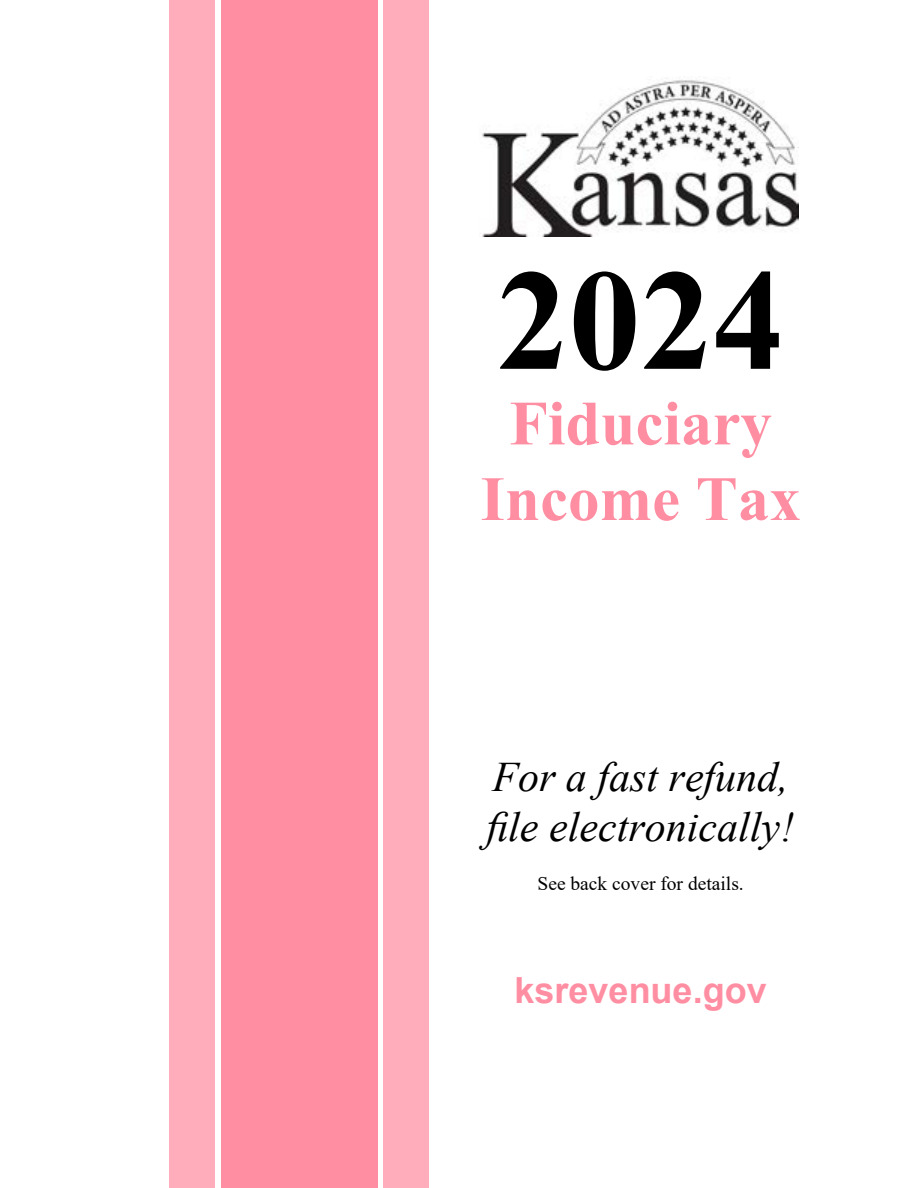
<style>
.page{position:relative;width:918px;height:1188px;background:#fff}
.page>*{position:absolute;margin:0;border:0;box-sizing:border-box;transform-origin:0 0}
.t1{font:700 144px "Times New Roman";color:#000}
.t2{font:700 63px/75.6px "Times New Roman";color:#ff8ea2;text-align:center}
.t3{font:italic 42px/50.4px "Times New Roman";color:#000}
.t4{font:700 36px "Arial";color:#ff8ea2}
.t5{font:19.5px "Times New Roman";color:#000}
</style>
<div class="page">
<div style="left:221px;top:0;width:157px;height:1188px;background:#ff8ea2"></div>
<div style="left:169px;top:0;width:46px;height:1188px;background:#ffadba"></div>
<div style="left:383px;top:0;width:46px;height:1188px;background:#ffadba"></div>
<img style="left:482px;top:78px;width:317px;height:159px">
<h1 class="t1" style="left:497px;top:217px;width:289px">2024</h1>
<h2 class="t2" style="left:481px;top:384px;width:322px">Fiduciary<br>Income Tax</h2>
<p class="t3" style="left:487px;top:750px;width:308px">For a fast refund, file electronically!</p>
<p class="t5" style="left:538px;top:870px;width:208px">See back cover for details.</p>
<p class="t4" style="left:515px;top:965px;width:254px">ksrevenue.gov</p>
</div>
